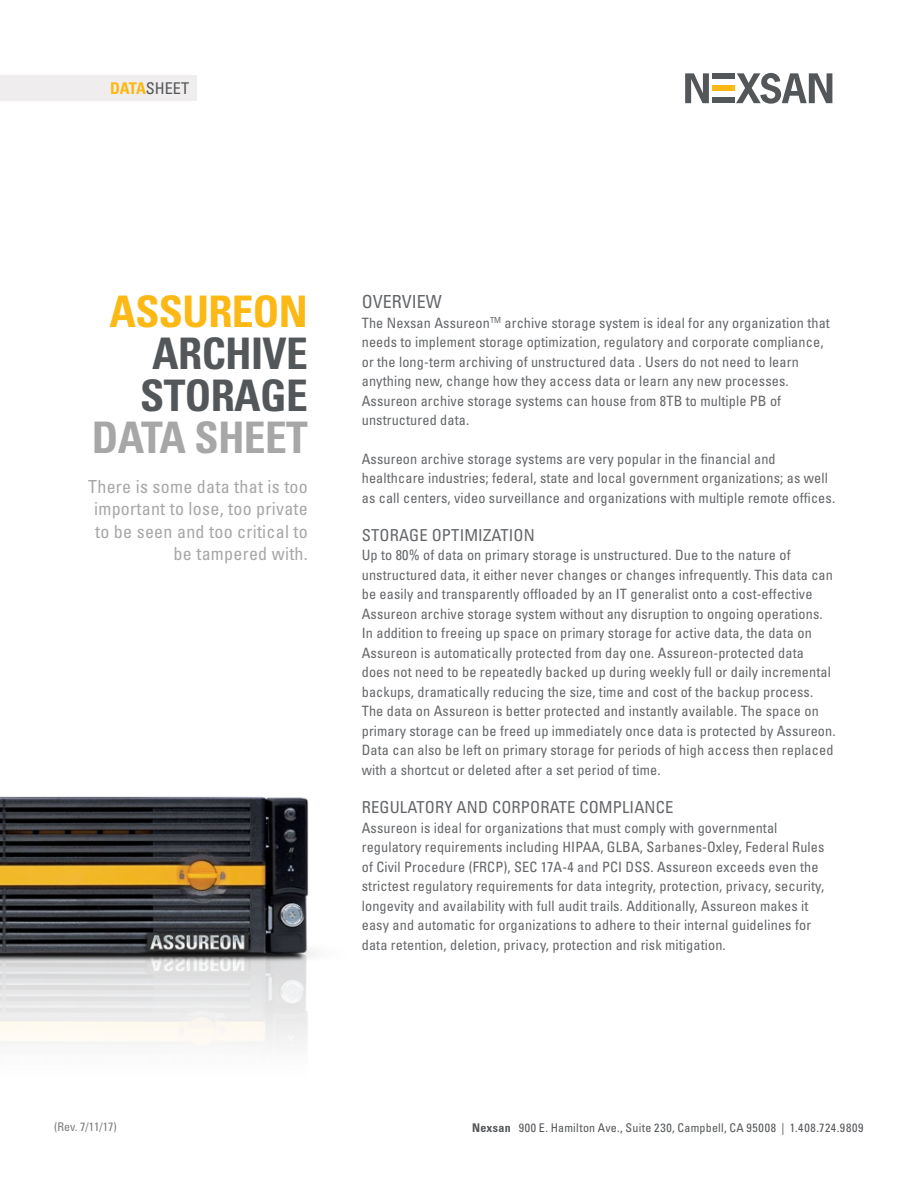
<style>
.page{position:relative;width:918px;height:1188px;background:#fff}
.page>*{position:absolute;margin:0;border:0;box-sizing:border-box;transform-origin:0 0}
.Headline_gray{font:700 condensed 43.5px/42px "Univers LT Std";letter-spacing:-.015em;color:#54575a;text-align:right}
.Headline_gray-2{font:condensed 18px/22.5px "Univers LT Std";letter-spacing:.015em;color:#a7a7a8;text-align:right}
.Subhead_1{font:condensed 18px "Univers LT Std";color:#646669}
.Body{font:condensed 16.5px "Univers LT Std";letter-spacing:.01em;color:#646669}
.t1{font:condensed 16.2px "Univers LT Std";color:#54575a}
.Body-2{font:condensed 14.25px/19.5px "Univers LT Std";letter-spacing:.01em;color:#646669}
.t2{font:condensed 12px "Univers LT Std";letter-spacing:.035em;color:#54575a}
.Body-3{font:condensed 12px "Univers LT Std";color:#7c7e80}
.s1{font-weight:700;color:#fcb814}
.s2{color:#fcb814}
.s3{color:#a7a7a8}
.s4{font-weight:700}
</style>
<div class="page">
<svg style="left:685px;top:73px;width:24px;height:30px"></svg>
<svg style="left:736px;top:73px;width:96px;height:31px"></svg>
<div style="left:712px;top:73px;width:23px;height:6px;background:#54575a"></div>
<div style="left:712px;top:85px;width:23px;height:6px;background:#fcb814"></div>
<div style="left:712px;top:97px;width:23px;height:6px;background:#54575a"></div>
<div style="left:0;top:75px;width:197px;height:26px;background:#efedee"></div>
<img style="left:0;top:796px;width:316px;height:250px">
<p class="t1" style="left:110px;top:78px;width:81px"><span class="s1">DATA</span>SHEET</p>
<p class="Headline_gray" style="left:92px;top:290px;width:218px"><span class="s2">ASSUREON<br></span>ARCHIVE<br>STORAGE<br><span class="s3">DATA SHEET</span></p>
<p class="Headline_gray-2" style="left:88px;top:475px;width:221px">There is some data that is too important to lose, too private to be seen and too critical to be tampered with.</p>
<p class="Subhead_1" style="left:362px;top:290px;width:82px">OVERVIEW</p>
<p class="Body-2" style="left:362px;top:313px;width:470px">The Nexsan Assureon<sup>TM</sup> archive storage system is ideal for any organization that needs to implement storage optimization, regulatory and corporate compliance, or the long-term archiving of unstructured data . Users do not need to learn anything new, change how they access data or learn any new processes.<br>Assureon archive storage systems can house from 8TB to multiple PB of unstructured data.</p>
<p class="Body-2" style="left:362px;top:449px;width:475px">Assureon archive storage systems are very popular in the financial and healthcare industries; federal, state and local government organizations; as well as call centers, video surveillance and organizations with multiple remote offices.</p>
<p class="Body" style="left:362px;top:525px;width:175px">STORAGE OPTIMIZATION</p>
<p class="Body-2" style="left:362px;top:545px;width:475px">Up to 80% of data on primary storage is unstructured. Due to the nature of unstructured data, it either never changes or changes infrequently. This data can be easily and transparently offloaded by an IT generalist onto a cost-effective Assureon archive storage system without any disruption to ongoing operations.<br>In addition to freeing up space on primary storage for active data, the data on Assureon is automatically protected from day one. Assureon-protected data does not need to be repeatedly backed up during weekly full or daily incremental backups, dramatically reducing the size, time and cost of the backup process.<br>The data on Assureon is better protected and instantly available. The space on primary storage can be freed up immediately once data is protected by Assureon.<br>Data can also be left on primary storage for periods of high access then replaced with a shortcut or deleted after a set period of time.</p>
<p class="Body" style="left:362px;top:797px;width:313px">REGULATORY AND CORPORATE COMPLIANCE</p>
<p class="Body-2" style="left:362px;top:818px;width:464px">Assureon is ideal for organizations that must comply with governmental regulatory requirements including HIPAA, GLBA, Sarbanes-Oxley, Federal Rules of Civil Procedure (FRCP), SEC 17A-4 and PCI DSS. Assureon exceeds even the strictest regulatory requirements for data integrity, protection, privacy, security, longevity and availability with full audit trails. Additionally, Assureon makes it easy and automatic for organizations to adhere to their internal guidelines for data retention, deletion, privacy, protection and risk mitigation.</p>
<p class="Body-3" style="left:54px;top:1120px;width:64px">(Rev. 7/11/17)</p>
<p class="t2" style="left:472px;top:1120px;width:393px"><span class="s4">Nexsan</span> 900 E. Hamilton Ave., Suite 230, Campbell, CA 95008 | 1.408.724.9809</p>
</div>
